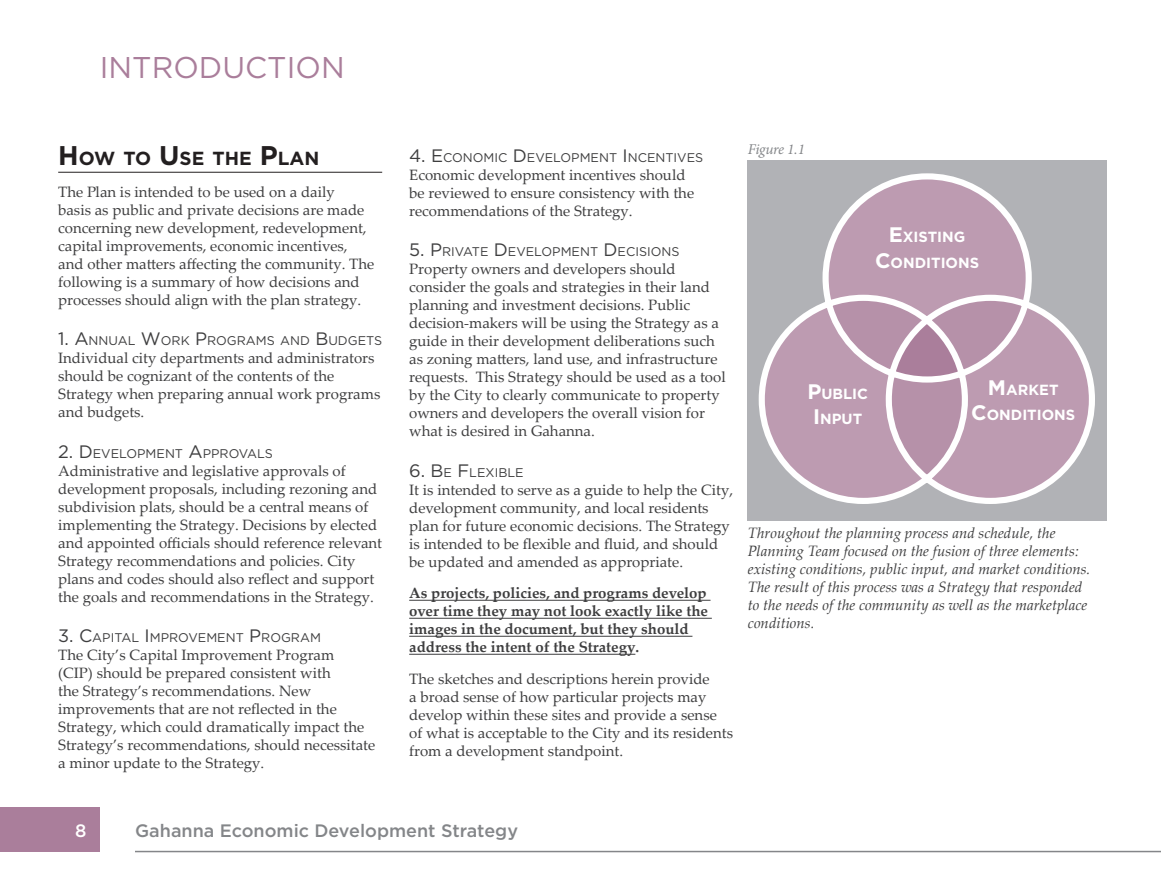
<style>
.page{position:relative;width:1161px;height:891px;background:#fff}
.page>*{position:absolute;margin:0;border:0;box-sizing:border-box;transform-origin:0 0}
.t1{font:30px "Gotham";color:#aa7e9b}
.t2{font:700 18.9px "Gotham";color:#231f20}
.t3{font:500 18px "Gotham";color:#848689}
.t4{font:500 18px "Gotham";color:#fff}
.t5{font:15px/18px "Palatino Linotype";color:#3e3e3f}
.t6{font:italic 15px/18px "Palatino Linotype";color:#3e3e3f}
.t7{font:700 15px/18px "Palatino Linotype";color:#3e3e3f}
.t8{font:italic 15px "Minion Pro";letter-spacing:-.025em;color:#848689}
.t9{font:700 14.7px/25.2px "Gotham";color:#fff;text-align:center}
.t10{font:12.6px "Gotham";color:#3e3e3f}
.s1{font-size:27px}
.s2{font-size:18px}
.s3{font-size:21px}
</style>
<div class="page">
<div style="left:748px;top:160px;width:359px;height:361px;background:#b1b2b6"></div>
<div style="left:0;top:807px;width:100px;height:45px;background:#aa7e9b"></div>
<hr style="left:135px;top:851px;width:1026px;height:1px;background:#848689">
<hr style="left:58px;top:172px;width:324px;height:1px;background:#231f20">
<hr style="left:409px;top:600px;width:302px;height:1px;background:#3e3e3f">
<hr style="left:409px;top:618px;width:303px;height:1px;background:#3e3e3f">
<hr style="left:409px;top:636px;width:283px;height:1px;background:#3e3e3f">
<hr style="left:409px;top:654px;width:226px;height:1px;background:#3e3e3f">
<svg style="left:758px;top:173px;width:337px;height:331px"></svg>
<h1 class="t1" style="left:100px;top:48px;width:246px">INTRODUCTION</h1>
<p class="t2" style="left:58px;top:146px;width:263px"><span class="s1">H</span>OW TO <span class="s1">U</span>SE THE <span class="s1">P</span>LAN</p>
<p class="t5" style="left:58px;top:182px;width:318px">The Plan is intended to be used on a daily<br>basis as public and private decisions are made concerning new development, redevelopment, capital improvements, economic incentives, and other matters affecting the community. The following is a summary of how decisions and processes should align with the plan strategy.</p>
<p class="t10" style="left:58px;top:333px;width:324px"><span class="s2">1. A</span>NNUAL <span class="s2">W</span>ORK <span class="s2">P</span>ROGRAMS AND <span class="s2">B</span>UDGETS</p>
<p class="t5" style="left:58px;top:348px;width:324px">Individual city departments and administrators should be cognizant of the contents of the Strategy when preparing annual work programs and budgets.</p>
<p class="t10" style="left:58px;top:445px;width:215px"><span class="s2">2. D</span>EVELOPMENT <span class="s2">A</span>PPROVALS</p>
<p class="t5" style="left:58px;top:461px;width:325px">Administrative and legislative approvals of development proposals, including rezoning and subdivision plats, should be a central means of implementing the Strategy. Decisions by elected and appointed officials should reference relevant Strategy recommendations and policies. City plans and codes should also reflect and support the goals and recommendations in the Strategy.</p>
<p class="t10" style="left:58px;top:630px;width:264px"><span class="s2">3. C</span>APITAL <span class="s2">I</span> MPROVEMENT <span class="s2">P</span>ROGRAM</p>
<p class="t5" style="left:58px;top:645px;width:319px">The City’s Capital Improvement Program<br>(CIP) should be prepared consistent with<br>the Strategy’s recommendations. New improvements that are not reflected in the Strategy, which could dramatically impact the Strategy’s recommendations, should necessitate a minor update to the Strategy.</p>
<p class="t10" style="left:409px;top:149px;width:294px"><span class="s2">4. E</span>CONOMIC <span class="s2">D</span>EVELOPMENT <span class="s2">I</span> NCENTIVES</p>
<p class="t5" style="left:409px;top:165px;width:287px">Economic development incentives should be reviewed to ensure consistency with the recommendations of the Strategy.</p>
<p class="t10" style="left:409px;top:243px;width:270px"><span class="s2">5. P</span>RIVATE <span class="s2">D</span>EVELOPMENT <span class="s2">D</span>ECISIONS</p>
<p class="t5" style="left:409px;top:259px;width:318px">Property owners and developers should consider the goals and strategies in their land planning and investment decisions. Public decision-makers will be using the Strategy as a guide in their development deliberations such as zoning matters, land use, and infrastructure requests. This Strategy should be used as a tool by the City to clearly communicate to property owners and developers the overall vision for what is desired in Gahanna.</p>
<p class="t10" style="left:409px;top:464px;width:116px"><span class="s2">6. B</span>E <span class="s2">F</span>LEXIBLE</p>
<p class="t5" style="left:409px;top:480px;width:325px">It is intended to serve as a guide to help the City, development community, and local residents plan for future economic decisions. The Strategy is intended to be flexible and fluid, and should be updated and amended as appropriate.</p>
<p class="t7" style="left:409px;top:583px;width:300px">As projects, policies, and programs develop over time they may not look exactly like the images in the document, but they should address the intent of the Strategy.</p>
<p class="t5" style="left:409px;top:669px;width:325px">The sketches and descriptions herein provide<br>a broad sense of how particular projects may develop within these sites and provide a sense of what is acceptable to the City and its residents from a development standpoint.</p>
<p class="t8" style="left:748px;top:139px;width:58px">Figure 1.1</p>
<p class="t9" style="left:875px;top:225px;width:104px"><span class="s3">E</span>XISTING<br><span class="s3">C</span>ONDITIONS</p>
<p class="t9" style="left:807px;top:381px;width:62px"><span class="s3">P</span>UBLIC<br><span class="s3">I</span> NPUT</p>
<p class="t9" style="left:971px;top:377px;width:104px"><span class="s3">M</span> ARKET<br><span class="s3">C</span>ONDITIONS</p>
<p class="t6" style="left:748px;top:523px;width:344px">Throughout the planning process and schedule, the Planning Team focused on the fusion of three elements: existing conditions, public input, and market conditions.<br>The result of this process was a Strategy that responded to the needs of the community as well as the marketplace conditions.</p>
<p class="t4" style="left:75px;top:819px;width:13px">8</p>
<p class="t3" style="left:135px;top:818px;width:385px">Gahanna Economic Development Strategy</p>
</div>
